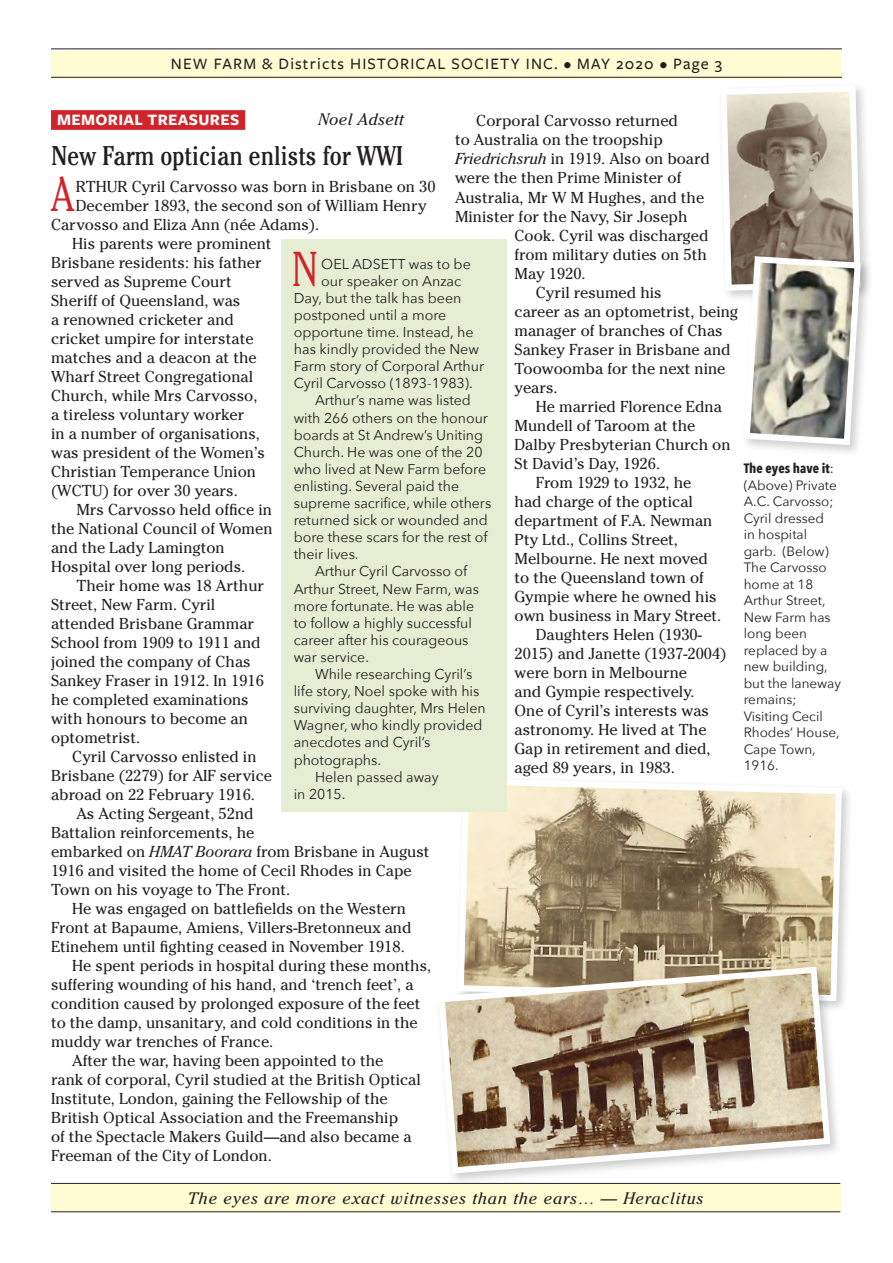
<style>
.page{position:relative;width:893px;height:1263px;background:#fff}
.page>*{position:absolute;margin:0;border:0;box-sizing:border-box;transform-origin:0 0}
.SanSerif_N_letter_Te{font:300 condensed 48.9px "Cheltenham";color:#d1232a}
.Newsletter-text-intr{font:300 condensed 48.6px "Cheltenham";color:#d1232a}
.Headline{font:condensed 27px "Cheltenham";color:#231f20}
.t1{font:500 16.5px "Freight Sans Pro";letter-spacing:.07em;color:#231f20}
.Quotation-Bottom_Lin{font:italic 16.5px "Cheltenham";letter-spacing:.05em;color:#231f20}
.Article-REV_AUTHOR{font:700 16.5px "Freight Sans Pro";letter-spacing:.02em;color:#fff}
.Article-REV_AUTHOR-2{font:italic 16.5px "Cheltenham";letter-spacing:.02em;color:#231f20}
.Newsletter-text{font:15.75px/19px "Cheltenham";color:#231f20}
.Newsletter-text-intr-2{font:15.75px "Cheltenham";color:#231f20}
.SanSerif_N_letter_Te-2{font:14.25px/17.1px "Avenir Next";color:#231f20}
.t2{font:13.5px/16.5px "Avenir Next";color:#231f20}
.s1{font-style:italic}
.s2{font-family:"Avenir Next Condensed";font-weight:700}
</style>
<div class="page">
<div style="left:51px;top:51px;width:789px;height:28px;background:#fffbd2"></div>
<hr style="left:51px;top:48px;width:791px;height:1px;background:#231f20">
<hr style="left:51px;top:77px;width:791px;height:1px;background:#231f20">
<div style="left:51px;top:1184px;width:789px;height:28px;background:#fffbd2"></div>
<div style="left:51px;top:110px;width:194px;height:20px;background:#d1232a"></div>
<div style="left:717px;top:82px;width:156px;height:221px;background:#231f20;opacity:.22"></div>
<div style="left:740px;top:253px;width:132px;height:204px;background:#231f20;opacity:.22"></div>
<svg style="left:717px;top:82px;width:147px;height:366px"></svg>
<div style="left:454px;top:775px;width:400px;height:238px;background:#231f20;opacity:.22"></div>
<svg style="left:455px;top:775px;width:390px;height:229px"></svg>
<div style="left:435px;top:963px;width:407px;height:222px;background:#231f20;opacity:.22"></div>
<svg style="left:435px;top:963px;width:398px;height:214px"></svg>
<hr style="left:51px;top:1183px;width:789px;height:1px;background:#231f20">
<hr style="left:51px;top:1211px;width:789px;height:1px;background:#231f20">
<div style="left:281px;top:239px;width:225px;height:572px;background:#e7edd3"></div>
<p class="t1" style="left:171px;top:53px;width:552px">NEW FARM &amp; Districts HISTORICAL SOCIETY INC. • MAY 2020 • Page 3</p>
<p class="Article-REV_AUTHOR" style="left:57px;top:108px;width:184px">MEMORIAL TREASURES</p>
<p class="Article-REV_AUTHOR-2" style="left:318px;top:110px;width:87px">Noel Adsett</p>
<p class="Headline" style="left:51px;top:139px;width:354px">New Farm optician enlists for WWI</p>
<p class="Newsletter-text-intr" style="left:52px;top:165px;width:23px">A</p>
<p class="Newsletter-text-intr-2" style="left:76px;top:177px;width:361px">RTHUR Cyril Carvosso was born in Brisbane on 30</p>
<p class="Newsletter-text" style="left:476px;top:111px;width:203px">Corporal Carvosso returned</p>
<p class="Newsletter-text" style="left:455px;top:131px;width:209px">to Australia on the troopship</p>
<p class="Newsletter-text" style="left:455px;top:150px;width:256px"><span class="s1">Friedrichsruh</span> in 1919. Also on board</p>
<p class="Newsletter-text" style="left:455px;top:169px;width:228px">were the then Prime Minister of</p>
<p class="Newsletter-text" style="left:455px;top:188px;width:251px">Australia, Mr W M Hughes, and the</p>
<p class="Newsletter-text" style="left:455px;top:207px;width:234px">Minister for the Navy, Sir Joseph</p>
<p class="Newsletter-text" style="left:514px;top:226px;width:195px">Cook. Cyril was discharged</p>
<p class="Newsletter-text" style="left:514px;top:245px;width:194px">from military duties on 5th</p>
<p class="Newsletter-text" style="left:514px;top:264px;width:73px">May 1920.</p>
<p class="Newsletter-text" style="left:514px;top:283px;width:225px;text-indent:21px">Cyril resumed his<br>career as an optometrist, being manager of branches of Chas<br>Sankey Fraser in Brisbane and<br>Toowoomba for the next nine years.</p>
<p class="Newsletter-text" style="left:514px;top:397px;width:217px;text-indent:21px">He married Florence Edna<br>Mundell of Taroom at the<br>Dalby Presbyterian Church on<br>St David’s Day, 1926.</p>
<p class="Newsletter-text" style="left:514px;top:473px;width:208px;text-indent:21px">From 1929 to 1932, he had charge of the optical department of F.A. Newman<br>Pty Ltd., Collins Street,<br>Melbourne. He next moved to the Queensland town of<br>Gympie where he owned his own business in Mary Street.</p>
<p class="Newsletter-text" style="left:514px;top:625px;width:213px;text-indent:21px">Daughters Helen (1930-<br>2015) and Janette (1937-2004) were born in Melbourne<br>and Gympie respectively.<br>One of Cyril’s interests was astronomy. He lived at The<br>Gap in retirement and died, aged 89 years, in 1983.</p>
<p class="Newsletter-text-intr-2" style="left:76px;top:196px;width:352px">December 1893, the second son of William Henry</p>
<p class="Newsletter-text-intr-2" style="left:51px;top:215px;width:270px">Carvosso and Eliza Ann (née Adams).</p>
<p class="Newsletter-text" style="left:51px;top:234px;width:222px;text-indent:21px">His parents were prominent<br>Brisbane residents: his father served as Supreme Court<br>Sheriff of Queensland, was<br>a renowned cricketer and cricket umpire for interstate matches and a deacon at the<br>Wharf Street Congregational<br>Church, while Mrs Carvosso,<br>a tireless voluntary worker<br>in a number of organisations, was president of the Women’s<br>Christian Temperance Union (WCTU) for over 30 years.</p>
<p class="Newsletter-text" style="left:51px;top:500px;width:223px;text-indent:25px">Mrs Carvosso held office in the National Council of Women and the Lady Lamington<br>Hospital over long periods.</p>
<p class="Newsletter-text" style="left:51px;top:576px;width:215px;text-indent:25px">Their home was 18 Arthur<br>Street, New Farm. Cyril attended Brisbane Grammar<br>School from 1909 to 1911 and joined the company of Chas<br>Sankey Fraser in 1912. In 1916 he completed examinations with honours to become an optometrist.</p>
<p class="Newsletter-text" style="left:51px;top:747px;width:223px;text-indent:21px">Cyril Carvosso enlisted in<br>Brisbane (2279) for AIF service abroad on 22 February 1916.</p>
<p class="Newsletter-text" style="left:51px;top:804px;width:380px;text-indent:25px">As Acting Sergeant, 52nd<br>Battalion reinforcements, he<br>embarked on <span class="s1">HMAT Boorara</span> from Brisbane in August 1916 and visited the home of Cecil Rhodes in Cape Town on his voyage to The Front.</p>
<p class="Newsletter-text" style="left:51px;top:899px;width:362px;text-indent:21px">He was engaged on battlefields on the Western<br>Front at Bapaume, Amiens, Villers-Bretonneux and<br>Etinehem until fighting ceased in November 1918.</p>
<p class="Newsletter-text" style="left:51px;top:956px;width:382px;text-indent:21px">He spent periods in hospital during these months, suffering wounding of his hand, and ‘trench feet’, a condition caused by prolonged exposure of the feet to the damp, unsanitary, and cold conditions in the muddy war trenches of France.</p>
<p class="Newsletter-text" style="left:51px;top:1051px;width:371px;text-indent:21px">After the war, having been appointed to the<br>rank of corporal, Cyril studied at the British Optical Institute, London, gaining the Fellowship of the British Optical Association and the Freemanship<br>of the Spectacle Makers Guild—and also became a Freeman of the City of London.</p>
<p class="SanSerif_N_letter_Te" style="left:292px;top:240px;width:29px">N</p>
<p class="SanSerif_N_letter_Te-2" style="left:321px;top:254px;width:151px">OEL ADSETT was to be</p>
<p class="SanSerif_N_letter_Te-2" style="left:321px;top:272px;width:142px">our speaker on Anzac</p>
<p class="SanSerif_N_letter_Te-2" style="left:294px;top:289px;width:169px">Day, but the talk has been</p>
<p class="SanSerif_N_letter_Te-2" style="left:294px;top:306px;width:154px">postponed until a more</p>
<p class="SanSerif_N_letter_Te-2" style="left:294px;top:323px;width:181px">opportune time. Instead, he</p>
<p class="SanSerif_N_letter_Te-2" style="left:294px;top:340px;width:187px">has kindly provided the New</p>
<p class="SanSerif_N_letter_Te-2" style="left:294px;top:357px;width:192px">Farm story of Corporal Arthur</p>
<p class="SanSerif_N_letter_Te-2" style="left:294px;top:374px;width:181px">Cyril Carvosso (1893-1983).</p>
<p class="SanSerif_N_letter_Te-2" style="left:294px;top:391px;width:199px;text-indent:21px">Arthur’s name was listed with 266 others on the honour boards at St Andrew’s Uniting<br>Church. He was one of the 20 who lived at New Farm before enlisting. Several paid the supreme sacrifice, while others returned sick or wounded and bore these scars for the rest of their lives.</p>
<p class="SanSerif_N_letter_Te-2" style="left:294px;top:562px;width:187px;text-indent:21px">Arthur Cyril Carvosso of<br>Arthur Street, New Farm, was more fortunate. He was able to follow a highly successful career after his courageous war service.</p>
<p class="SanSerif_N_letter_Te-2" style="left:294px;top:665px;width:193px;text-indent:21px">While researching Cyril’s life story, Noel spoke with his surviving daughter, Mrs Helen<br>Wagner, who kindly provided anecdotes and Cyril’s photographs.</p>
<p class="SanSerif_N_letter_Te-2" style="left:294px;top:767px;width:146px;text-indent:21px">Helen passed away in 2015.</p>
<p class="t2" style="left:744px;top:460px;width:99px"><span class="s2">The eyes have it</span>: (Above) Private<br>A.C. Carvosso;<br>Cyril dressed<br>in hospital garb. (Below)<br>The Carvosso home at 18<br>Arthur Street,<br>New Farm has long been replaced by a new building, but the laneway remains;<br>Visiting Cecil<br>Rhodes’ House,<br>Cape Town,<br>1916.</p>
<p class="Quotation-Bottom_Lin" style="left:188px;top:1188px;width:517px">The eyes are more exact witnesses than the ears… — Heraclitus</p>
</div>
